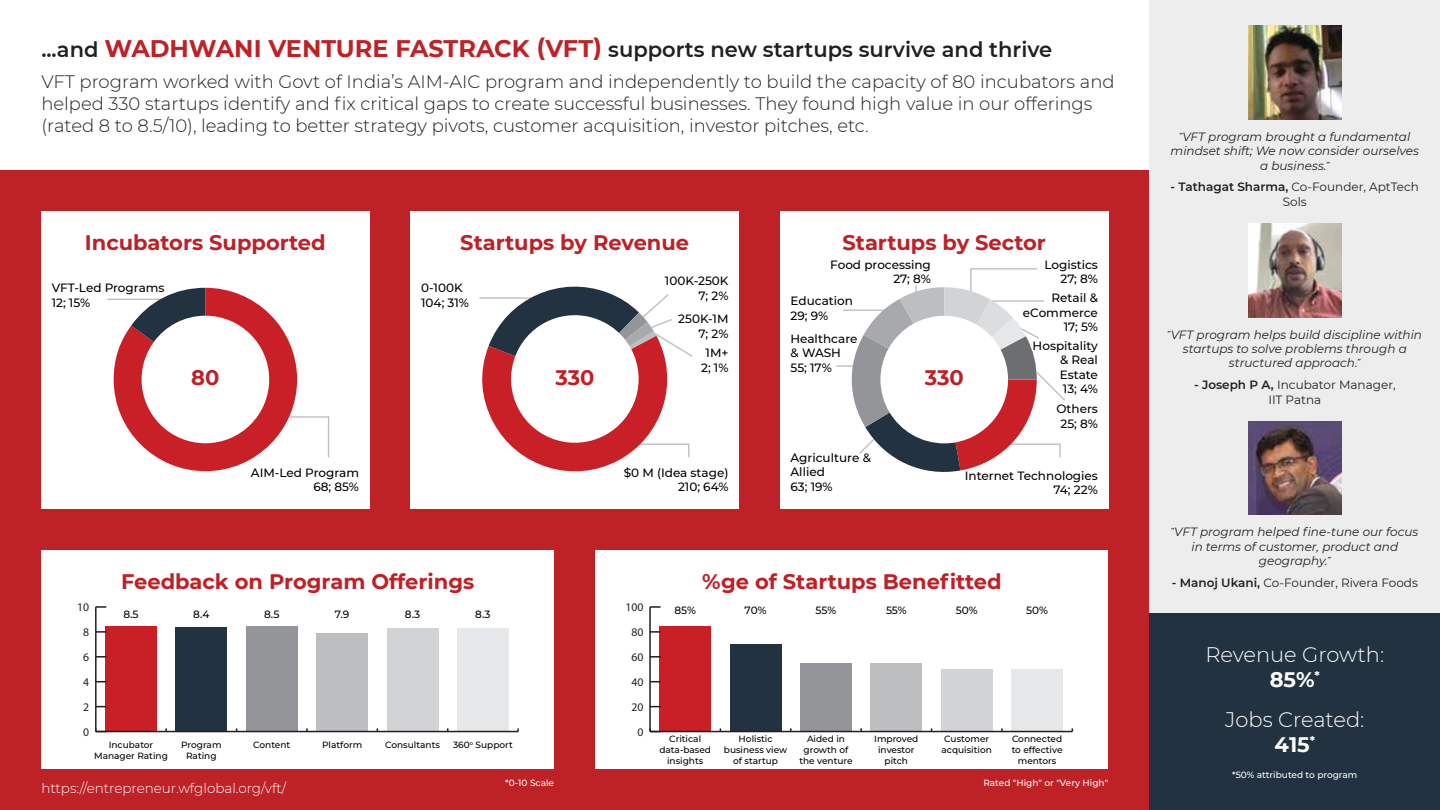
<style>
.page{position:relative;width:1440px;height:810px;background:#fff}
.page>*{position:absolute;margin:0;border:0;box-sizing:border-box;transform-origin:0 0}
.t1{font:700 21px "Montserrat";color:#bf2026}
.t2{font:600 21px "Montserrat";color:#231f20}
.t3{font:300 21px/25.2px "Montserrat";color:#fff;text-align:center}
.t4{font:300 18px/21.6px "Montserrat";color:#231f20}
.t5{font:300 13.5px "Montserrat";color:#fff}
.t6{font:500 12px/14.4px "Montserrat";color:#010101;text-align:right}
.t7{font:italic 12px/14.4px "Montserrat";color:#231f20;text-align:center}
.t8{font:12px/14.4px "Montserrat";color:#231f20;text-align:center}
.t9{font:11.7px "Myriad Pro";color:#231f20}
.t10{font:500 10.5px "Montserrat";letter-spacing:-.005em;color:#010101}
.t11{font:500 9px/10.8px "Montserrat";color:#010101;text-align:center}
.t12{font:500 9px "Montserrat";color:#fff}
.s1{font-weight:700;font-size:24px;color:#be2227}
.s2{font-family:"Arial Narrow";font-style:normal;font-size:11.25px}
.s3{font-weight:600}
.s4{font-weight:700}
</style>
<div class="page">
<div style="left:0;top:170px;width:1440px;height:640px;background:#be2227"></div>
<div style="left:595px;top:550px;width:513px;height:219px;background:#fff"></div>
<div style="left:659px;top:626px;width:52px;height:106px;background:#c82026"></div>
<div style="left:730px;top:644px;width:51px;height:88px;background:#223240"></div>
<div style="left:800px;top:663px;width:52px;height:69px;background:#939598"></div>
<div style="left:870px;top:663px;width:52px;height:69px;background:#bcbec0"></div>
<div style="left:941px;top:669px;width:51px;height:63px;background:#d1d3d4"></div>
<div style="left:1011px;top:669px;width:52px;height:63px;background:#e6e7e8"></div>
<div style="left:1149px;top:0;width:291px;height:614px;background:#eeedee"></div>
<div style="left:1149px;top:614px;width:291px;height:196px;background:#223240"></div>
<img style="left:1248px;top:26px;width:93px;height:93px">
<img style="left:1248px;top:223px;width:93px;height:94px">
<div style="left:41px;top:211px;width:328px;height:298px;background:#fff"></div>
<div style="left:41px;top:550px;width:513px;height:219px;background:#fff"></div>
<div style="left:780px;top:211px;width:328px;height:298px;background:#fff"></div>
<div style="left:411px;top:211px;width:328px;height:298px;background:#fff"></div>
<hr style="left:107px;top:299px;width:57px;height:1px;background:#c1c0c0">
<svg style="left:114px;top:288px;width:216px;height:183px"></svg>
<div style="left:105px;top:626px;width:52px;height:106px;background:#c82026"></div>
<div style="left:176px;top:627px;width:51px;height:105px;background:#223240"></div>
<div style="left:246px;top:626px;width:51px;height:106px;background:#939598"></div>
<div style="left:316px;top:633px;width:52px;height:99px;background:#bcbec0"></div>
<div style="left:387px;top:628px;width:51px;height:104px;background:#d1d3d4"></div>
<div style="left:457px;top:628px;width:52px;height:104px;background:#e6e7e8"></div>
<hr style="left:96px;top:731px;width:422px;height:1px;background:#231f20">
<hr style="left:95px;top:607px;width:2px;height:125px;background:#231f20">
<svg style="left:95px;top:728px;width:11px;height:4px"></svg>
<svg style="left:96px;top:656px;width:10px;height:2px"></svg>
<svg style="left:96px;top:631px;width:10px;height:2px"></svg>
<svg style="left:96px;top:606px;width:10px;height:2px"></svg>
<hr style="left:650px;top:731px;width:422px;height:1px;background:#231f20">
<hr style="left:649px;top:607px;width:2px;height:125px;background:#231f20">
<svg style="left:649px;top:728px;width:11px;height:4px"></svg>
<svg style="left:650px;top:656px;width:10px;height:2px"></svg>
<svg style="left:650px;top:631px;width:10px;height:2px"></svg>
<svg style="left:650px;top:606px;width:10px;height:2px"></svg>
<img style="left:1248px;top:421px;width:93px;height:94px">
<svg style="left:479px;top:286px;width:214px;height:186px"></svg>
<svg style="left:836px;top:268px;width:229px;height:204px"></svg>
<p class="t2" style="left:41px;top:34px;width:1012px">...and <span class="s1">WADHWANI VENTURE FASTRACK (VFT)</span> supports new startups survive and thrive</p>
<p class="t4" style="left:41px;top:71px;width:1075px">VFT program worked with Govt of India’s AIM-AIC program and independently to build the capacity of 80 incubators and helped 330 startups identify and fix critical gaps to create successful businesses. They found high value in our offerings (rated 8 to 8.5/10), leading to better strategy pivots, customer acquisition, investor pitches, etc.</p>
<p class="t1" style="left:85px;top:227px;width:242px">Incubators Supported</p>
<p class="t1" style="left:460px;top:227px;width:230px">Startups by Revenue</p>
<p class="t1" style="left:842px;top:227px;width:205px">Startups by Sector</p>
<p class="t6" style="left:52px;top:280px;width:114px;text-align:left">VFT-Led Programs<br>12; 15%</p>
<p class="t6" style="left:830px;top:257px;width:102px">Food processing<br>27; 8%</p>
<p class="t6" style="left:665px;top:273px;width:65px">100K-250K<br>7; 2%</p>
<p class="t6" style="left:678px;top:311px;width:52px">250K-1M<br>7; 2%</p>
<p class="t6" style="left:701px;top:345px;width:29px;text-align:center">1M+<br>2; 1%</p>
<p class="t6" style="left:421px;top:280px;width:49px;text-align:left">0-100K<br>104; 31%</p>
<p class="t6" style="left:790px;top:293px;width:64px;text-align:left">Education<br>29; 9%</p>
<p class="t6" style="left:790px;top:331px;width:68px;text-align:left">Healthcare &amp; WASH<br>55; 17%</p>
<p class="t1" style="left:191px;top:363px;width:30px">80</p>
<p class="t1" style="left:555px;top:363px;width:41px">330</p>
<p class="t1" style="left:925px;top:363px;width:41px">330</p>
<p class="t6" style="left:1044px;top:257px;width:55px">Logistics<br>27; 8%</p>
<p class="t6" style="left:1023px;top:290px;width:77px">Retail &amp; eCommerce<br>17; 5%</p>
<p class="t6" style="left:1059px;top:338px;width:40px;text-align:justify;text-indent:-27px">Hospitality &amp; Real Estate 13; 4%</p>
<p class="t6" style="left:1056px;top:401px;width:43px;text-align:center">Others<br>25; 8%</p>
<p class="t6" style="left:251px;top:465px;width:110px">AIM-Led Program<br>68; 85%</p>
<p class="t6" style="left:624px;top:465px;width:106px">$0 M (Idea stage)<br>210; 64%</p>
<p class="t6" style="left:790px;top:450px;width:82px;text-align:left">Agriculture &amp;<br>Allied<br>63; 19%</p>
<p class="t6" style="left:965px;top:468px;width:135px">Internet Technologies<br>74; 22%</p>
<p class="t1" style="left:121px;top:566px;width:355px">Feedback on Program Offerings</p>
<p class="t1" style="left:702px;top:566px;width:301px">%ge of Startups Benefitted</p>
<p class="t9" style="left:77px;top:600px;width:13px">10</p>
<p class="t10" style="left:123px;top:607px;width:17px">8.5</p>
<p class="t10" style="left:193px;top:607px;width:18px">8.4</p>
<p class="t10" style="left:264px;top:607px;width:17px">8.5</p>
<p class="t10" style="left:335px;top:607px;width:16px">7.9</p>
<p class="t10" style="left:405px;top:607px;width:17px">8.3</p>
<p class="t10" style="left:475px;top:607px;width:17px">8.3</p>
<p class="t9" style="left:625px;top:600px;width:19px">100</p>
<p class="t10" style="left:674px;top:603px;width:23px">85%</p>
<p class="t10" style="left:744px;top:603px;width:23px">70%</p>
<p class="t10" style="left:815px;top:603px;width:22px">55%</p>
<p class="t10" style="left:886px;top:603px;width:22px">55%</p>
<p class="t10" style="left:956px;top:603px;width:23px">50%</p>
<p class="t10" style="left:1026px;top:603px;width:23px">50%</p>
<p class="t9" style="left:83px;top:625px;width:7px">8</p>
<p class="t9" style="left:631px;top:625px;width:13px">80</p>
<p class="t9" style="left:83px;top:650px;width:7px">6</p>
<p class="t9" style="left:631px;top:650px;width:13px">60</p>
<p class="t9" style="left:83px;top:675px;width:7px">4</p>
<p class="t9" style="left:631px;top:675px;width:13px">40</p>
<p class="t9" style="left:83px;top:700px;width:7px">2</p>
<p class="t9" style="left:631px;top:700px;width:13px">20</p>
<p class="t9" style="left:83px;top:725px;width:7px">0</p>
<p class="t9" style="left:637px;top:725px;width:7px">0</p>
<p class="t11" style="left:659px;top:733px;width:53px">Critical data-based insights</p>
<p class="t11" style="left:724px;top:733px;width:65px">Holistic business view of startup</p>
<p class="t11" style="left:799px;top:733px;width:55px">Aided in growth of the venture</p>
<p class="t11" style="left:874px;top:733px;width:46px">Improved investor pitch</p>
<p class="t11" style="left:1011px;top:733px;width:52px">Connected to effective mentors</p>
<p class="t11" style="left:941px;top:733px;width:52px;text-align:left">Customer acquisition</p>
<p class="t11" style="left:181px;top:739px;width:42px">Program<br>Rating</p>
<p class="t11" style="left:253px;top:739px;width:39px">Content</p>
<p class="t11" style="left:322px;top:739px;width:42px">Platform</p>
<p class="t11" style="left:385px;top:739px;width:56px">Consultants</p>
<p class="t11" style="left:453px;top:739px;width:61px">360<sup>o</sup> Support</p>
<p class="t12" style="left:505px;top:777px;width:50px">*0-10 Scale</p>
<p class="t12" style="left:983px;top:777px;width:126px">Rated "High" or "Very High"</p>
<p class="t11" style="left:94px;top:739px;width:75px">Incubator<br>Manager Rating</p>
<p class="t5" style="left:41px;top:780px;width:246px">https://entrepreneur.wfglobal.org/vft/</p>
<p class="t7" style="left:1170px;top:129px;width:250px"><span class="s2">˝</span>VFT program brought a fundamental mindset shift; We now consider ourselves a business.<span class="s2">˝</span></p>
<p class="t8" style="left:1170px;top:180px;width:250px"><span class="s3">- Tathagat Sharma,</span> Co-Founder, AptTech<br>Sols</p>
<p class="t7" style="left:1167px;top:327px;width:256px"><span class="s2">˝</span>VFT program helps build discipline within startups to solve problems through a structured approach.<span class="s2">˝</span></p>
<p class="t8" style="left:1194px;top:377px;width:203px"><span class="s3">- Joseph P A,</span> Incubator Manager,<br>IIT Patna</p>
<p class="t7" style="left:1171px;top:525px;width:249px"><span class="s2">˝</span>VFT program helped fine-tune our focus in terms of customer, product and geography.<span class="s2">˝</span></p>
<p class="t8" style="left:1171px;top:575px;width:248px"><span class="s3">- Manoj Ukani,</span> Co-Founder, Rivera Foods</p>
<p class="t3" style="left:1205px;top:641px;width:180px">Revenue Growth:<br><span class="s4">85%</span><sup>*</sup></p>
<p class="t3" style="left:1225px;top:706px;width:141px">Jobs Created:<br><span class="s4">415</span><sup>*</sup></p>
<p class="t12" style="left:1232px;top:768px;width:127px">*50% attributed to program</p>
</div>
